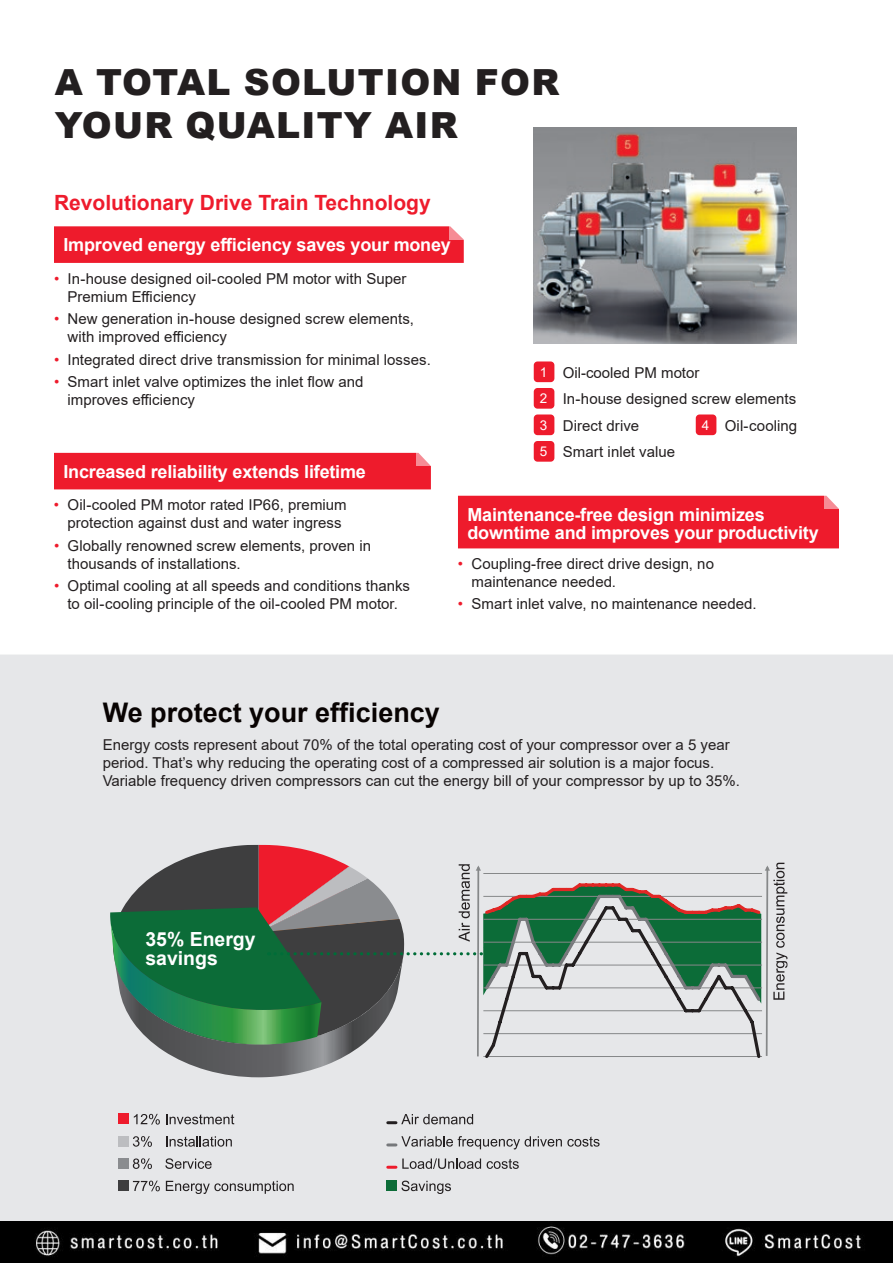
<style>
.page{position:relative;width:893px;height:1263px;background:#fff}
.page>*{position:absolute;margin:0;border:0;box-sizing:border-box;transform-origin:0 0}
.t1{font:900 36px/43.2px "Arial";letter-spacing:.035em;color:#231f20}
.t2{font:700 27px "Arial";color:#080302}
.t3{font:700 21px "Arial";color:#ee1b2c}
.t4{font:700 19.5px/19.5px "Arial";color:#fff}
.t5{font:700 18px/18px "Arial";letter-spacing:-.01em;color:#fff}
.t6{font:15px/18px "Arial";color:#231f20}
.s1{color:#ee1b2c}
.s2{font-size:13.5px;color:#fff}
</style>
<div class="page">
<div style="left:0;top:654px;width:893px;height:568px;background:#e6e7e9"></div>
<div style="left:54px;top:226px;width:410px;height:37px;background:#ee1b2c"></div>
<svg style="left:449px;top:226px;width:15px;height:13px"></svg>
<div style="left:458px;top:496px;width:381px;height:52px;background:#ee1b2c"></div>
<svg style="left:825px;top:496px;width:14px;height:13px"></svg>
<div style="left:54px;top:453px;width:377px;height:36px;background:#ee1b2c"></div>
<svg style="left:417px;top:453px;width:14px;height:13px"></svg>
<svg style="left:104px;top:845px;width:684px;height:232px;background:#99a79d"></svg>
<div style="left:118px;top:1113px;width:10px;height:11px;background:#ee1b2c"></div>
<svg style="left:134px;top:1114px;width:26px;height:10px"></svg>
<svg style="left:166px;top:1114px;width:68px;height:10px"></svg>
<div style="left:118px;top:1136px;width:10px;height:10px;background:#bcbdc0"></div>
<svg style="left:133px;top:1136px;width:19px;height:11px"></svg>
<svg style="left:166px;top:1136px;width:66px;height:11px"></svg>
<div style="left:118px;top:1158px;width:10px;height:11px;background:#8a8c8f"></div>
<svg style="left:133px;top:1158px;width:19px;height:11px"></svg>
<svg style="left:165px;top:1158px;width:47px;height:11px"></svg>
<div style="left:118px;top:1180px;width:10px;height:11px;background:#3e3e3f"></div>
<svg style="left:133px;top:1180px;width:27px;height:11px"></svg>
<svg style="left:166px;top:1181px;width:128px;height:13px;background:#b7b7b9"></svg>
<svg style="left:388px;top:1114px;width:85px;height:10px"></svg>
<svg style="left:388px;top:1136px;width:212px;height:13px;background:#bababc"></svg>
<svg style="left:388px;top:1166px;width:8px;height:3px"></svg>
<svg style="left:402px;top:1158px;width:79px;height:11px"></svg>
<svg style="left:487px;top:1159px;width:32px;height:10px"></svg>
<div style="left:386px;top:1180px;width:11px;height:11px;background:#0c6c38"></div>
<svg style="left:401px;top:1180px;width:50px;height:14px"></svg>
<img style="left:534px;top:127px;width:262px;height:217px">
<div style="left:534px;top:361px;width:20px;height:21px;background:#ee1b2c;border-radius:4px"></div>
<div style="left:534px;top:388px;width:20px;height:21px;background:#ee1b2c;border-radius:4px"></div>
<div style="left:534px;top:414px;width:20px;height:21px;background:#ee1b2c;border-radius:4px"></div>
<div style="left:696px;top:414px;width:20px;height:21px;background:#ee1b2c;border-radius:4px"></div>
<div style="left:534px;top:441px;width:20px;height:21px;background:#ee1b2c;border-radius:4px"></div>
<img style="left:0;top:1222px;width:893px;height:41px">
<h1 class="t1" style="left:55px;top:59px;width:506px">A TOTAL SOLUTION FOR<br>YOUR QUALITY AIR</h1>
<h3 class="t3" style="left:54px;top:187px;width:378px">Revolutionary Drive Train Technology</h3>
<p class="t5" style="left:63px;top:236px;width:389px">Improved energy efficiency saves your money</p>
<p class="t6" style="left:68px;top:270px;width:341px;text-indent:-14px"><span class="s1">•</span> In-house designed oil-cooled PM motor with Super<br>Premium Efficiency</p>
<p class="t6" style="left:68px;top:310px;width:348px;text-indent:-14px"><span class="s1">•</span> New generation in-house designed screw elements, with improved efficiency</p>
<p class="t6" style="left:54px;top:350px;width:378px"><span class="s1">•</span> Integrated direct drive transmission for minimal losses.</p>
<p class="t6" style="left:67px;top:372px;width:297px;text-indent:-13px"><span class="s1">•</span> Smart inlet valve optimizes the inlet flow and improves efficiency</p>
<p class="t5" style="left:63px;top:463px;width:304px">Increased reliability extends lifetime</p>
<p class="t6" style="left:54px;top:496px;width:294px;text-align:center"><span class="s1">•</span> Oil-cooled PM motor rated IP66, premium protection against dust and water ingress</p>
<p class="t6" style="left:68px;top:536px;width:305px;text-indent:-14px"><span class="s1">•</span> Globally renowned screw elements, proven in thousands of installations.</p>
<p class="t6" style="left:54px;top:577px;width:358px;text-align:center"><span class="s1">•</span> Optimal cooling at all speeds and conditions thanks to oil-cooling principle of the oil-cooled PM motor.</p>
<p class="t6" style="left:540px;top:359px;width:258px;line-height:26.5px"><span class="s2">1</span> Oil-cooled PM motor<br><span class="s2">2</span> In-house designed screw elements<br><span class="s2">3</span> Direct drive</p>
<p class="t6" style="left:702px;top:416px;width:97px"><span class="s2">4</span> Oil-cooling</p>
<p class="t6" style="left:540px;top:443px;width:137px"><span class="s2">5</span> Smart inlet value</p>
<p class="t5" style="left:467px;top:505px;width:353px">Maintenance-free design minimizes downtime and improves your productivity</p>
<p class="t6" style="left:471px;top:554px;width:244px;text-indent:-14px"><span class="s1">•</span> Coupling-free direct drive design, no maintenance needed.</p>
<p class="t6" style="left:458px;top:595px;width:300px"><span class="s1">•</span> Smart inlet valve, no maintenance needed.</p>
<h2 class="t2" style="left:103px;top:693px;width:339px">We protect your efficiency</h2>
<p class="t6" style="left:103px;top:736px;width:639px">Energy costs represent about 70% of the total operating cost of your compressor over a 5 year period. That’s why reducing the operating cost of a compressed air solution is a major focus.<br>Variable frequency driven compressors can cut the energy bill of your compressor by up to 35%.</p>
<h3 class="t4" style="left:145px;top:929px;width:112px">35% Energy savings</h3>
</div>
